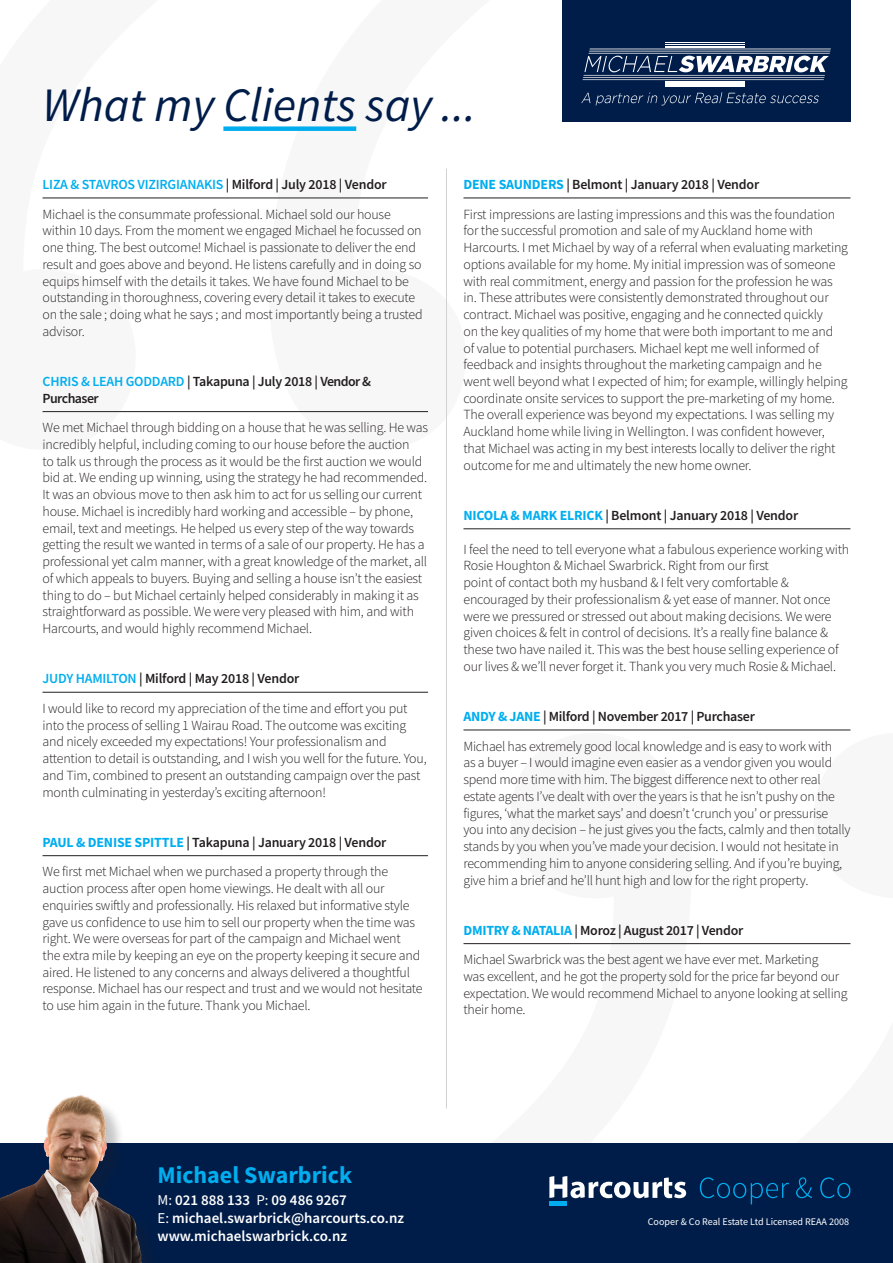
<style>
.page{position:relative;width:893px;height:1263px;background:#fff}
.page>*{position:absolute;margin:0;border:0;box-sizing:border-box;transform-origin:0 0}
.t1{font:italic 48px "Source Sans Pro";color:#001d49}
.t2{font:700 24px "Source Sans Pro";color:#00aeef}
.t3{font:600 15px "Source Sans Pro";color:#fff}
.t4{font:300 13.95px/16.8px "Source Sans Pro";letter-spacing:-.015em;color:#231f20}
.t5{font:600 13.95px/16.8px "Source Sans Pro";letter-spacing:-.015em;color:#231f20}
.t6{font:600 13.95px "Source Sans Pro";letter-spacing:-.015em;color:#00aeef}
.t7{font:10.05px "Source Sans Pro";color:#fff}
.s1{color:#231f20}
.s2{color:#00aeef}
.s3{font-weight:700;color:#00aeef}
.s4{font-weight:400}
</style>
<div class="page">
<div style="left:0;top:1144px;width:893px;height:119px;background:#001d49"></div>
<svg style="left:700px;top:1177px;width:89px;height:27px"></svg>
<svg style="left:796px;top:1177px;width:16px;height:21px"></svg>
<svg style="left:820px;top:1177px;width:30px;height:21px"></svg>
<svg style="left:549px;top:1176px;width:137px;height:22px"></svg>
<hr style="left:549px;top:1202px;width:18px;height:4px;background:#00aeef">
<div style="left:562px;top:0;width:288px;height:121px;background:#001d49"></div>
<svg style="left:584px;top:56px;width:245px;height:16px"></svg>
<hr style="left:589px;top:51px;width:241px;height:1px;background:#fff">
<hr style="left:590px;top:49px;width:241px;height:1px;background:#fff">
<hr style="left:665px;top:47px;width:80px;height:1px;background:#fff">
<hr style="left:665px;top:46px;width:80px;height:1px;background:#fff">
<hr style="left:665px;top:44px;width:80px;height:1px;background:#fff">
<hr style="left:665px;top:45px;width:80px;height:1px;background:#fff">
<hr style="left:665px;top:42px;width:80px;height:1px;background:#fff">
<hr style="left:665px;top:43px;width:80px;height:1px;background:#fff">
<hr style="left:584px;top:75px;width:241px;height:1px;background:#fff">
<hr style="left:583px;top:77px;width:241px;height:1px;background:#fff">
<hr style="left:665px;top:81px;width:80px;height:1px;background:#fff">
<hr style="left:665px;top:82px;width:80px;height:1px;background:#fff">
<hr style="left:665px;top:84px;width:80px;height:1px;background:#fff">
<hr style="left:665px;top:86px;width:80px;height:1px;background:#fff">
<hr style="left:589px;top:53px;width:241px;height:1px;background:#fff">
<hr style="left:582px;top:80px;width:242px;height:1px;background:#fff">
<hr style="left:583px;top:79px;width:241px;height:1px;background:#fff">
<svg style="left:581px;top:93px;width:9px;height:10px"></svg>
<svg style="left:596px;top:92px;width:223px;height:13px"></svg>
<hr style="left:446px;top:169px;width:1px;height:939px;background:#d1d2d4">
<div style="left:223px;top:126px;width:133px;height:5px;background:#00aeef"></div>
<div style="left:0;top:1098px;width:173px;height:165px;background:#231f20;opacity:.25"></div>
<img style="left:0;top:1095px;width:158px;height:168px">
<hr style="left:43px;top:198px;width:385px;height:1px;background:#231f20">
<hr style="left:43px;top:411px;width:385px;height:1px;background:#231f20">
<hr style="left:43px;top:692px;width:385px;height:1px;background:#231f20">
<hr style="left:43px;top:855px;width:385px;height:1px;background:#231f20">
<hr style="left:463px;top:198px;width:387px;height:1px;background:#231f20">
<hr style="left:463px;top:528px;width:387px;height:1px;background:#231f20">
<hr style="left:463px;top:730px;width:387px;height:1px;background:#231f20">
<hr style="left:463px;top:943px;width:387px;height:1px;background:#231f20">
<p class="t1" style="left:43px;top:75px;width:435px">What my Clients say ...</p>
<p class="t6" style="left:43px;top:175px;width:346px">LIZA &amp; STAVROS VIZIRGIANAKIS <span class="s1">| Milford | July 2018 | Vendor</span></p>
<p class="t4" style="left:43px;top:206px;width:382px">Michael is the consummate professional. Michael sold our house within 10 days. From the moment we engaged Michael he focussed on one thing. The best outcome! Michael is passionate to deliver the end result and goes above and beyond. He listens carefully and in doing so equips himself with the details it takes. We have found Michael to be outstanding in thoroughness, covering every detail it takes to execute on the sale ; doing what he says ; and most importantly being a trusted advisor.</p>
<p class="t5" style="left:43px;top:373px;width:330px"><span class="s2">CHRIS &amp; LEAH GODDARD</span> | Takapuna | July 2018 | Vendor &amp;<br>Purchaser</p>
<p class="t4" style="left:43px;top:419px;width:387px">We met Michael through bidding on a house that he was selling. He was incredibly helpful, including coming to our house before the auction<br>to talk us through the process as it would be the first auction we would bid at. We ending up winning, using the strategy he had recommended.<br>It was an obvious move to then ask him to act for us selling our current house. Michael is incredibly hard working and accessible – by phone, email, text and meetings. He helped us every step of the way towards getting the result we wanted in terms of a sale of our property. He has a professional yet calm manner, with a great knowledge of the market, all of which appeals to buyers. Buying and selling a house isn’t the easiest thing to do – but Michael certainly helped considerably in making it as straightforward as possible. We were very pleased with him, and with Harcourts, and would highly recommend Michael.</p>
<p class="t5" style="left:43px;top:670px;width:258px"><span class="s2">JUDY HAMILTON</span> | Milford | May 2018 | Vendor</p>
<p class="t4" style="left:43px;top:700px;width:386px">I would like to record my appreciation of the time and effort you put into the process of selling 1 Wairau Road. The outcome was exciting and nicely exceeded my expectations! Your professionalism and attention to detail is outstanding, and I wish you well for the future. You, and Tim, combined to present an outstanding campaign over the past month culminating in yesterday’s exciting afternoon!</p>
<p class="t5" style="left:43px;top:834px;width:345px"><span class="s3">PAUL &amp; DENISE SPITTLE</span> | Takapuna | January 2018 | Vendor</p>
<p class="t4" style="left:43px;top:863px;width:382px">We first met Michael when we purchased a property through the auction process after open home viewings. He dealt with all our enquiries swiftly and professionally. His relaxed but informative style gave us confidence to use him to sell our property when the time was right. We were overseas for part of the campaign and Michael went<br>the extra mile by keeping an eye on the property keeping it secure and aired. He listened to any concerns and always delivered a thoughtful response. Michael has our respect and trust and we would not hesitate to use him again in the future. Thank you Michael.</p>
<p class="t5" style="left:463px;top:176px;width:297px"><span class="s3">DENE SAUNDERS</span> | Belmont | January 2018 | Vendor</p>
<p class="t4" style="left:463px;top:206px;width:386px">First impressions are lasting impressions and this was the foundation for the successful promotion and sale of my Auckland home with Harcourts. I met Michael by way of a referral when evaluating marketing options available for my home. My initial impression was of someone with real commitment, energy and passion for the profession he was in. These attributes were consistently demonstrated throughout our contract. Michael was positive, engaging and he connected quickly<br>on the key qualities of my home that were both important to me and<br>of value to potential purchasers. Michael kept me well informed of feedback and insights throughout the marketing campaign and he went well beyond what I expected of him; for example, willingly helping coordinate onsite services to support the pre-marketing of my home.<br>The overall experience was beyond my expectations. I was selling my Auckland home while living in Wellington. I was confident however, that Michael was acting in my best interests locally to deliver the right outcome for me and ultimately the new home owner.</p>
<p class="t5" style="left:463px;top:507px;width:336px"><span class="s3">NICOLA &amp; MARK ELRICK</span> | Belmont | January 2018 | Vendor</p>
<p class="t4" style="left:463px;top:541px;width:387px">I feel the need to tell everyone what a fabulous experience working with Rosie Houghton &amp; Michael Swarbrick. Right from our first<br>point of contact both my husband &amp; I felt very comfortable &amp; encouraged by their professionalism &amp; yet ease of manner. Not once were we pressured or stressed out about making decisions. We were given choices &amp; felt in control of decisions. It’s a really fine balance &amp; these two have nailed it. This was the best house selling experience of our lives &amp; we’ll never forget it. Thank you very much Rosie &amp; Michael.</p>
<p class="t5" style="left:463px;top:708px;width:293px"><span class="s3">ANDY &amp; JANE</span> | Milford | November 2017 | Purchaser</p>
<p class="t4" style="left:463px;top:737px;width:389px">Michael has extremely good local knowledge and is easy to work with<br>as a buyer – I would imagine even easier as a vendor given you would spend more time with him. The biggest difference next to other real estate agents I’ve dealt with over the years is that he isn’t pushy on the figures, ‘what the market says’ and doesn’t ‘crunch you’ or pressurise you into any decision – he just gives you the facts, calmly and then totally stands by you when you’ve made your decision. I would not hesitate in recommending him to anyone considering selling. And if you’re buying, give him a brief and he’ll hunt high and low for the right property.</p>
<p class="t5" style="left:463px;top:921px;width:281px"><span class="s3">DMITRY &amp; NATALIA</span> | Moroz | August 2017 | Vendor</p>
<p class="t4" style="left:463px;top:951px;width:385px">Michael Swarbrick was the best agent we have ever met. Marketing<br>was excellent, and he got the property sold for the price far beyond our expectation. We would recommend Michael to anyone looking at selling their home.</p>
<p class="t2" style="left:157px;top:1158px;width:196px">Michael Swarbrick</p>
<p class="t3" style="left:157px;top:1190px;width:191px"><span class="s4">M:</span> 021 888 133 <span class="s4">P:</span> 09 486 9267</p>
<p class="t3" style="left:157px;top:1208px;width:248px"><span class="s4">E:</span> michael.swarbrick@harcourts.co.nz</p>
<p class="t3" style="left:157px;top:1226px;width:191px">www.michaelswarbrick.co.nz</p>
<p class="t7" style="left:648px;top:1215px;width:203px">Cooper &amp; Co Real Estate Ltd Licensed REAA 2008</p>
</div>
